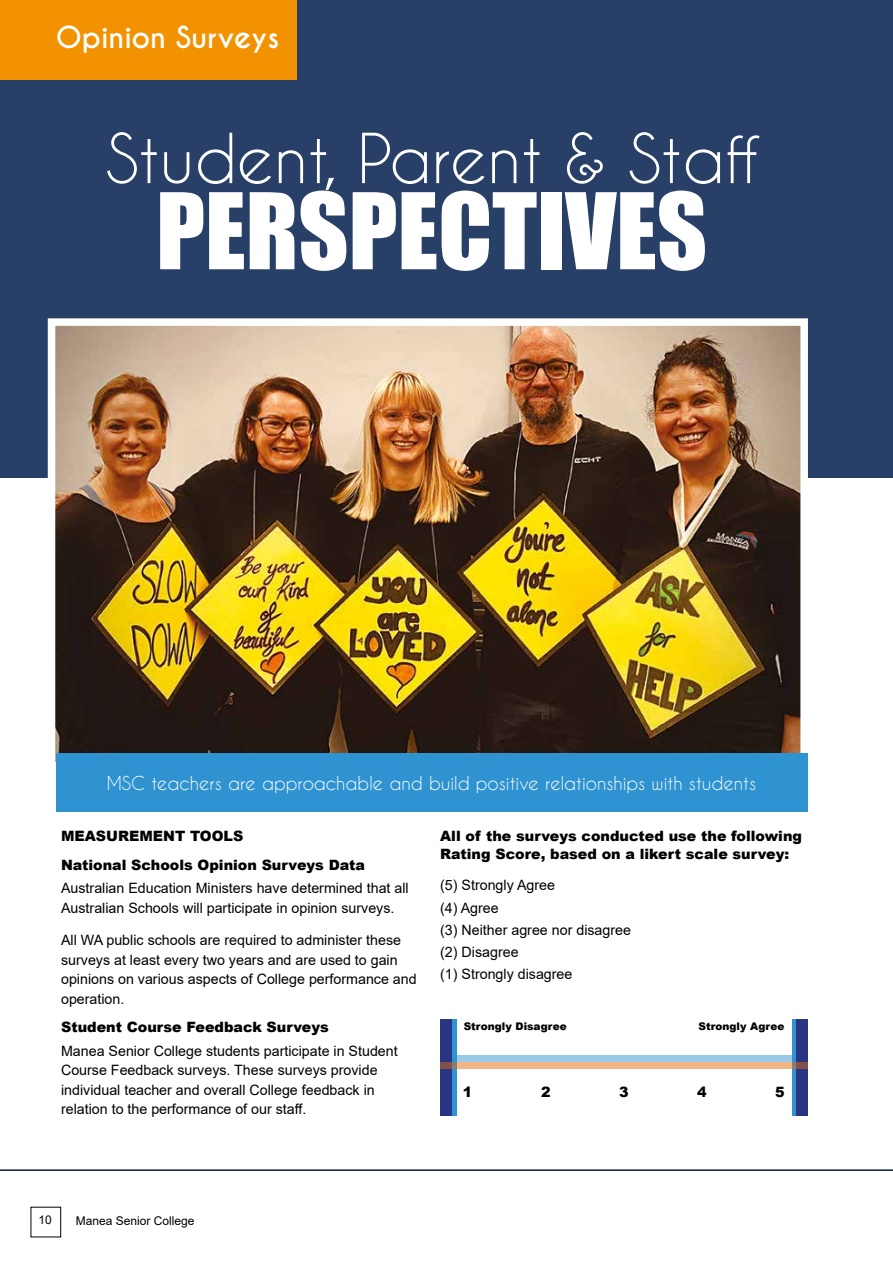
<style>
.page{position:relative;width:893px;height:1263px;background:#fff}
.page>*{position:absolute;margin:0;border:0;box-sizing:border-box;transform-origin:0 0}
.t1{font:97.5px "Impact";color:#fff}
.t2{font:64.5px "Caviar Dreams";color:#fff}
.t3{font:700 28.5px "Caviar Dreams";color:#fff}
.t4{font:18px "Caviar Dreams";color:#fff}
.t5{font:14.25px/19.5px "Arial";color:#000}
.t6{font:900 14.25px/28px "Arial";color:#000}
.t7{font:12px "Arial";color:#000}
.t8{font:900 10.5px "Arial";color:#000}
</style>
<div class="page">
<hr style="left:0;top:1169px;width:893px;height:2px;background:#0e1d32">
<div style="left:456px;top:1055px;width:341px;height:7px;background:#99cae8"></div>
<div style="left:0;top:0;width:893px;height:478px;background:#283f67"></div>
<img style="left:47px;top:318px;width:761px;height:455px">
<div style="left:56px;top:753px;width:751px;height:59px;background:#2f93d1"></div>
<div style="left:451px;top:1019px;width:6px;height:96px;background:#2f93d1"></div>
<svg style="left:792px;top:1019px;width:5px;height:96px"></svg>
<div style="left:441px;top:1019px;width:11px;height:96px;background:#283583"></div>
<div style="left:797px;top:1019px;width:11px;height:96px;background:#283583"></div>
<svg style="left:441px;top:1062px;width:367px;height:7px;background:#e7ad81"></svg>
<div style="left:0;top:0;width:296px;height:79px;background:#f39200"></div>
<h3 class="t3" style="left:56px;top:20px;width:225px">Opinion Surveys</h3>
<h2 class="t2" style="left:106px;top:120px;width:655px">Student, Parent &amp; Staff</h2>
<h1 class="t1" style="left:156px;top:191px;width:552px">PERSPECTIVES</h1>
<p class="t4" style="left:107px;top:775px;width:651px">MSC teachers are approachable and build positive relationships with students</p>
<p class="t6" style="left:61px;top:824px;width:305px">MEASUREMENT TOOLS<br>National Schools Opinion Surveys Data</p>
<p class="t5" style="left:61px;top:880px;width:349px">Australian Education Ministers have determined that all<br>Australian Schools will participate in opinion surveys.</p>
<p class="t5" style="left:61px;top:930px;width:357px">All WA public schools are required to administer these surveys at least every two years and are used to gain opinions on various aspects of College performance and operation.</p>
<p class="t6" style="left:61px;top:1014px;width:269px">Student Course Feedback Surveys</p>
<p class="t5" style="left:61px;top:1042px;width:338px">Manea Senior College students participate in Student Course Feedback surveys. These surveys provide individual teacher and overall College feedback in relation to the performance of our staff.</p>
<p class="t6" style="left:440px;top:829px;width:363px;line-height:18px">All of the surveys conducted use the following<br>Rating Score, based on a likert scale survey:</p>
<p class="t5" style="left:440px;top:874px;width:192px;line-height:22.2px">(5) Strongly Agree<br>(4) Agree<br>(3) Neither agree nor disagree (2) Disagree<br>(1) Strongly disagree</p>
<p class="t8" style="left:464px;top:1022px;width:105px">Strongly Disagree</p>
<p class="t8" style="left:698px;top:1023px;width:87px">Strongly Agree</p>
<p class="t6" style="left:463px;top:1079px;width:11px">1</p>
<p class="t6" style="left:541px;top:1079px;width:11px">2</p>
<p class="t6" style="left:619px;top:1079px;width:11px">3</p>
<p class="t6" style="left:697px;top:1079px;width:11px">4</p>
<p class="t6" style="left:775px;top:1079px;width:11px">5</p>
<p class="t7" style="left:39px;top:1215px;width:15px">10</p>
<p class="t7" style="left:76px;top:1216px;width:120px">Manea Senior College</p>
</div>
